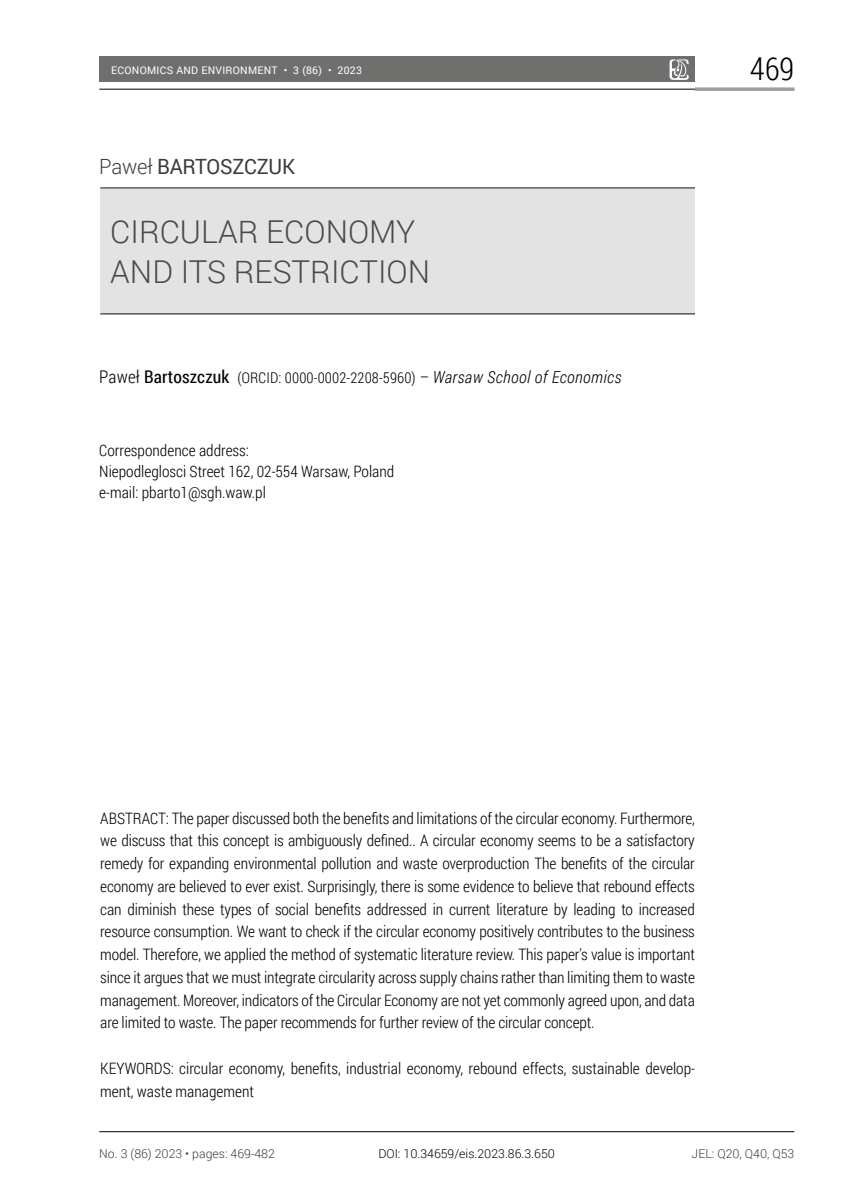
<style>
.page{position:relative;width:844px;height:1191px;background:#fff}
.page>*{position:absolute;margin:0;border:0;box-sizing:border-box;transform-origin:0 0}
.t1{font:300 31.5px/40.2px "Roboto";color:#494948}
.t2{font:300 31.5px "Roboto Condensed";color:#000}
.t3{font:21px "Roboto";letter-spacing:-.01em;color:#3b3b3a;scale:.96 1}
.t4{font:300 15.75px/22.8px "Roboto Condensed";color:#000}
.t5{font:300 14.88px "Roboto Condensed";letter-spacing:.01em;color:#000}
.t6{font:300 12.25px "Roboto";color:#3b3b3a}
.t7{font:300 12.25px "Roboto";color:#000}
.t8{font:10.5px "Roboto";letter-spacing:.025em;color:#fff}
.s1{font-weight:300}
.s2{font-size:17.5px}
.s3{font-weight:400;font-size:17.5px}
.s4{font-style:italic;font-size:16.62px}
</style>
<div class="page">
<hr style="left:99px;top:89px;width:695px;height:1px;background:#000">
<div style="left:99px;top:57px;width:595px;height:25px;background:#6f6f6e"></div>
<svg style="left:669px;top:59px;width:19px;height:21px"></svg>
<svg style="left:694px;top:87px;width:100px;height:4px"></svg>
<hr style="left:99px;top:1131px;width:695px;height:1px;background:#000">
<div style="left:100px;top:189px;width:594px;height:126px;background:#e3e3e3"></div>
<hr style="left:100px;top:187px;width:594px;height:1px;background:#494948">
<hr style="left:100px;top:313px;width:594px;height:1px;background:#494948">
<p class="t8" style="left:111px;top:63px;width:252px">ECONOMICS AND ENVIRONMENT • 3 (86) • 2023</p>
<h1 class="t2" style="left:749px;top:47px;width:46px">469</h1>
<h2 class="t3" style="left:99px;top:151px;width:205px"><span class="s1">Paweł</span> BARTOSZCZUK</h2>
<h1 class="t1" style="left:110px;top:211px;width:321px">CIRCULAR ECONOMY<br>AND ITS RESTRICTION</h1>
<p class="t5" style="left:99px;top:367px;width:523px"><span class="s2">Paweł</span> <span class="s3">Bartoszczuk</span> (ORCID: 0000-0002-2208-5960) <span class="s4">– Warsaw School of Economics</span></p>
<p class="t4" style="left:99px;top:439px;width:296px;line-height:21px">Correspondence address:<br>Niepodleglosci Street 162, 02-554 Warsaw, Poland e-mail: pbarto1@sgh.waw.pl</p>
<p class="t4" style="left:100px;top:806px;width:596px;text-align:justify">ABSTRACT: The paper discussed both the benefits and limitations of the circular economy. Furthermore, we discuss that this concept is ambiguously defined.. A circular economy seems to be a satisfactory remedy for expanding environmental pollution and waste overproduction The benefits of the circular economy are believed to ever exist. Surprisingly, there is some evidence to believe that rebound effects can diminish these types of social benefits addressed in current literature by leading to increased resource consumption. We want to check if the circular economy positively contributes to the business model. Therefore, we applied the method of systematic literature review. This paper's value is important since it argues that we must integrate circularity across supply chains rather than limiting them to waste management. Moreover, indicators of the Circular Economy are not yet commonly agreed upon, and data are limited to waste. The paper recommends for further review of the circular concept.</p>
<p class="t4" style="left:100px;top:1056px;width:596px">KEYWORDS: circular economy, benefits, industrial economy, rebound effects, sustainable develop&shy;ment, waste management</p>
<p class="t6" style="left:99px;top:1144px;width:177px">No. 3 (86) 2023 • pages: 469-482</p>
<p class="t7" style="left:378px;top:1144px;width:178px">DOI: 10.34659/eis.2023.86.3.650</p>
<p class="t6" style="left:691px;top:1144px;width:104px">JEL: Q20, Q40, Q53</p>
</div>
